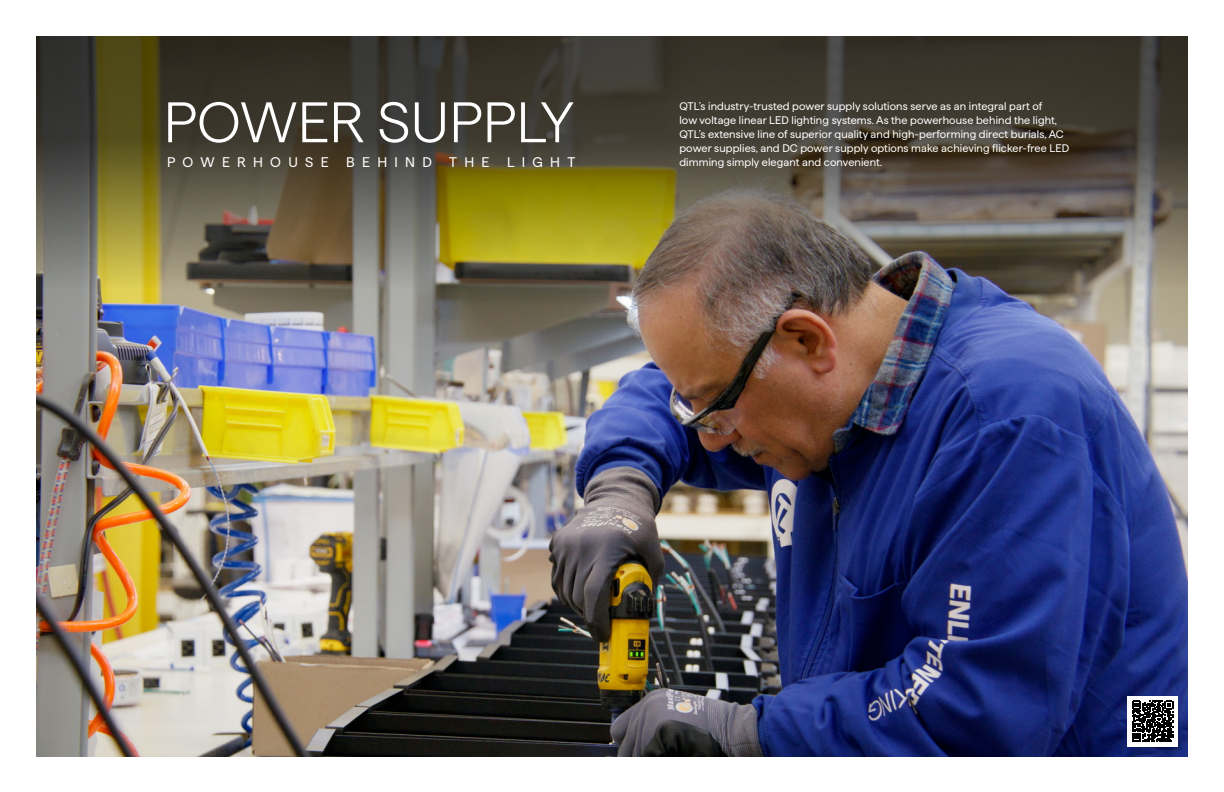
<style>
.page{position:relative;width:1224px;height:792px;background:#fff}
.page>*{position:absolute;margin:0;border:0;box-sizing:border-box;transform-origin:0 0}
.t1{font:300 57px "Haffer";color:#fff}
.t2{font:14px "Haffer";letter-spacing:.52em;color:#fff}
.t3{font:11px/14px "Haffer";letter-spacing:.01em;color:#fff}
</style>
<div class="page">
<img style="left:36px;top:289px;width:1152px;height:467px">
<svg style="left:36px;top:37px;width:1152px;height:252px;background:#58513b"></svg>
<div style="left:1127px;top:696px;width:51px;height:51px;background:#fff"></div>
<svg style="left:1132px;top:701px;width:41px;height:41px"></svg>
<h1 class="t1" style="left:163px;top:81px;width:413px">POWER SUPPLY</h1>
<p class="t2" style="left:167px;top:152px;width:163px">POWERHOUSE</p>
<p class="t2" style="left:346px;top:152px;width:145px">BEHIND THE</p>
<p class="t2" style="left:507px;top:152px;width:70px">LIGHT</p>
<p class="t3" style="left:679px;top:99px;width:391px">QTL’s industry-trusted power supply solutions serve as an integral part of<br>low voltage linear LED lighting systems. As the powerhouse behind the light, QTL’s extensive line of superior quality and high-performing direct burials, AC power supplies, and DC power supply options make achieving flicker-free LED dimming simply elegant and convenient.</p>
</div>
